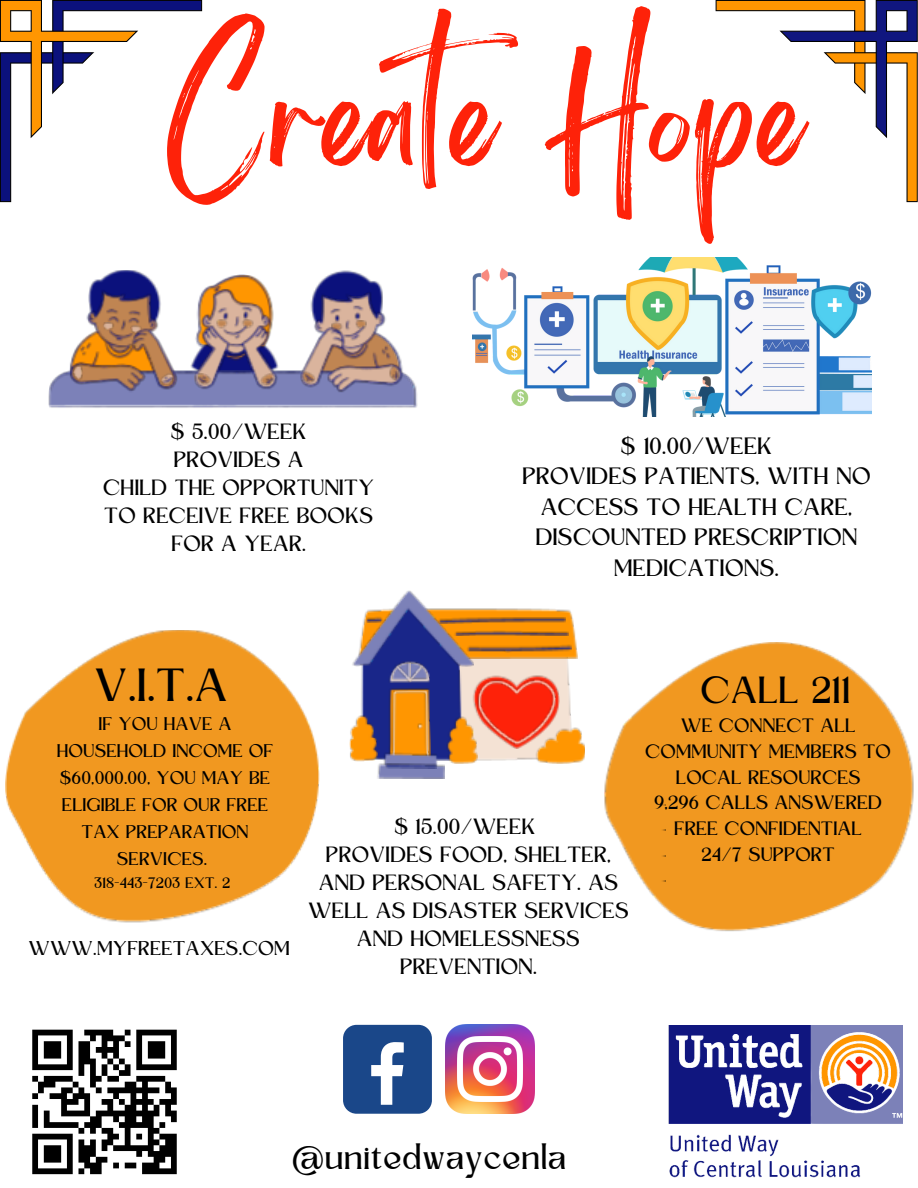
<style>
.page{position:relative;width:918px;height:1188px;background:#fff}
.page>*{position:absolute;margin:0;border:0;box-sizing:border-box;transform-origin:0 0}
.t1{font:118.8px "Brightwall";letter-spacing:.005em;color:#fe2209}
.t2{font:43.35px "Kingred Serif";color:#000}
.t3{font:35.25px "Kingred Serif";color:#000}
.t4{font:34.2px "Kingred Serif";color:#000}
.t5{font:22.05px/30.3px "Kingred Serif";color:#000;text-align:center}
.t6{font:20.55px/28.2px "Kingred Serif";color:#000;text-align:center}
.t7{font:18.6px "Kingred Serif";color:#000}
.t8{font:18px/25.8px "Kingred Serif";color:#000;text-align:center}
.t9{font:17.1px/27px "Kingred Serif";color:#000;text-align:center}
.t10{font:14.1px "Kingred Serif";color:#000}
</style>
<div class="page">
<img style="left:107px;top:270px;width:255px;height:4px">
<img style="left:50px;top:274px;width:367px;height:134px">
<img style="left:472px;top:258px;width:400px;height:158px">
<div style="left:360px;top:666px;width:96px;height:94px;background:#192689"></div>
<img style="left:456px;top:658px;width:116px;height:102px">
<img style="left:474px;top:609px;width:104px;height:49px">
<img style="left:352px;top:591px;width:122px;height:75px">
<img style="left:472px;top:675px;width:87px;height:73px">
<img style="left:438px;top:618px;width:127px;height:6px">
<img style="left:364px;top:616px;width:18px;height:6px">
<img style="left:453px;top:630px;width:116px;height:6px">
<img style="left:467px;top:645px;width:104px;height:8px">
<img style="left:387px;top:688px;width:44px;height:65px">
<img style="left:390px;top:690px;width:39px;height:63px">
<img style="left:388px;top:660px;width:42px;height:23px">
<img style="left:392px;top:663px;width:36px;height:18px">
<img style="left:406px;top:662px;width:5px;height:3px">
<img style="left:411px;top:665px;width:12px;height:18px">
<img style="left:395px;top:665px;width:16px;height:18px">
<svg style="left:417px;top:723px;width:6px;height:6px"></svg>
<img style="left:350px;top:716px;width:28px;height:46px">
<img style="left:447px;top:717px;width:30px;height:46px">
<img style="left:382px;top:753px;width:56px;height:11px">
<img style="left:377px;top:764px;width:67px;height:14px">
<img style="left:386px;top:764px;width:50px;height:4px">
<img style="left:477px;top:678px;width:80px;height:66px">
<img style="left:536px;top:728px;width:49px;height:36px">
<img style="left:668px;top:1026px;width:235px;height:152px">
<img style="left:6px;top:630px;width:314px;height:292px">
<svg style="left:0;top:0;width:202px;height:202px"></svg>
<img style="left:604px;top:642px;width:310px;height:289px">
<svg style="left:716px;top:0;width:202px;height:202px"></svg>
<div style="left:32px;top:1030px;width:41px;height:5px;background:#000"></div>
<div style="left:84px;top:1030px;width:29px;height:5px;background:#000"></div>
<div style="left:136px;top:1030px;width:41px;height:5px;background:#000"></div>
<svg style="left:90px;top:1035px;width:6px;height:6px"></svg>
<div style="left:44px;top:1041px;width:17px;height:6px;background:#000"></div>
<div style="left:79px;top:1041px;width:11px;height:6px;background:#000"></div>
<div style="left:148px;top:1041px;width:17px;height:6px;background:#000"></div>
<div style="left:44px;top:1047px;width:17px;height:6px;background:#000"></div>
<div style="left:79px;top:1047px;width:11px;height:6px;background:#000"></div>
<div style="left:96px;top:1047px;width:23px;height:6px;background:#000"></div>
<div style="left:148px;top:1047px;width:17px;height:6px;background:#000"></div>
<div style="left:44px;top:1053px;width:17px;height:6px;background:#000"></div>
<div style="left:79px;top:1053px;width:11px;height:6px;background:#000"></div>
<div style="left:148px;top:1053px;width:17px;height:6px;background:#000"></div>
<svg style="left:32px;top:1035px;width:6px;height:29px"></svg>
<svg style="left:67px;top:1035px;width:6px;height:29px"></svg>
<div style="left:79px;top:1059px;width:17px;height:5px;background:#000"></div>
<svg style="left:171px;top:1035px;width:6px;height:29px"></svg>
<div style="left:32px;top:1064px;width:41px;height:6px;background:#000"></div>
<div style="left:136px;top:1064px;width:41px;height:6px;background:#000"></div>
<svg style="left:79px;top:1064px;width:5px;height:12px"></svg>
<svg style="left:90px;top:1064px;width:6px;height:12px"></svg>
<svg style="left:102px;top:1030px;width:40px;height:46px"></svg>
<div style="left:119px;top:1070px;width:12px;height:6px;background:#000"></div>
<div style="left:44px;top:1076px;width:29px;height:6px;background:#000"></div>
<div style="left:90px;top:1076px;width:12px;height:6px;background:#000"></div>
<div style="left:107px;top:1076px;width:12px;height:6px;background:#000"></div>
<div style="left:136px;top:1076px;width:29px;height:6px;background:#000"></div>
<div style="left:38px;top:1082px;width:17px;height:5px;background:#000"></div>
<div style="left:125px;top:1082px;width:11px;height:5px;background:#000"></div>
<svg style="left:142px;top:1082px;width:6px;height:5px"></svg>
<svg style="left:165px;top:1082px;width:6px;height:5px"></svg>
<div style="left:61px;top:1087px;width:12px;height:6px;background:#000"></div>
<div style="left:107px;top:1087px;width:52px;height:6px;background:#000"></div>
<div style="left:165px;top:1087px;width:12px;height:6px;background:#000"></div>
<svg style="left:32px;top:1076px;width:12px;height:23px"></svg>
<div style="left:50px;top:1093px;width:17px;height:6px;background:#000"></div>
<svg style="left:131px;top:1093px;width:5px;height:6px"></svg>
<svg style="left:142px;top:1093px;width:6px;height:6px"></svg>
<svg style="left:171px;top:1093px;width:6px;height:6px"></svg>
<div style="left:61px;top:1099px;width:18px;height:6px;background:#000"></div>
<div style="left:131px;top:1099px;width:23px;height:6px;background:#000"></div>
<div style="left:159px;top:1099px;width:18px;height:6px;background:#000"></div>
<svg style="left:61px;top:1105px;width:6px;height:6px"></svg>
<div style="left:125px;top:1105px;width:11px;height:6px;background:#000"></div>
<svg style="left:142px;top:1105px;width:6px;height:6px"></svg>
<div style="left:61px;top:1111px;width:29px;height:5px;background:#000"></div>
<div style="left:96px;top:1111px;width:63px;height:5px;background:#000"></div>
<svg style="left:44px;top:1111px;width:6px;height:11px"></svg>
<svg style="left:73px;top:1082px;width:52px;height:40px"></svg>
<div style="left:125px;top:1116px;width:11px;height:6px;background:#000"></div>
<div style="left:142px;top:1116px;width:12px;height:6px;background:#000"></div>
<svg style="left:32px;top:1105px;width:6px;height:23px"></svg>
<div style="left:44px;top:1122px;width:35px;height:6px;background:#000"></div>
<div style="left:84px;top:1122px;width:18px;height:6px;background:#000"></div>
<div style="left:119px;top:1122px;width:35px;height:6px;background:#000"></div>
<svg style="left:154px;top:1105px;width:23px;height:23px"></svg>
<div style="left:102px;top:1128px;width:11px;height:6px;background:#000"></div>
<div style="left:148px;top:1128px;width:11px;height:6px;background:#000"></div>
<div style="left:32px;top:1134px;width:41px;height:5px;background:#000"></div>
<div style="left:107px;top:1134px;width:12px;height:5px;background:#000"></div>
<svg style="left:148px;top:1134px;width:6px;height:5px"></svg>
<div style="left:159px;top:1134px;width:18px;height:5px;background:#000"></div>
<svg style="left:79px;top:1128px;width:5px;height:17px"></svg>
<svg style="left:90px;top:1128px;width:6px;height:17px"></svg>
<div style="left:102px;top:1139px;width:11px;height:6px;background:#000"></div>
<svg style="left:125px;top:1128px;width:17px;height:17px"></svg>
<div style="left:148px;top:1139px;width:11px;height:6px;background:#000"></div>
<div style="left:165px;top:1139px;width:12px;height:6px;background:#000"></div>
<div style="left:44px;top:1145px;width:17px;height:6px;background:#000"></div>
<div style="left:79px;top:1145px;width:17px;height:6px;background:#000"></div>
<svg style="left:102px;top:1145px;width:5px;height:6px"></svg>
<div style="left:113px;top:1145px;width:41px;height:6px;background:#000"></div>
<div style="left:159px;top:1145px;width:18px;height:6px;background:#000"></div>
<div style="left:44px;top:1151px;width:17px;height:6px;background:#000"></div>
<div style="left:79px;top:1151px;width:17px;height:6px;background:#000"></div>
<svg style="left:136px;top:1151px;width:6px;height:6px"></svg>
<div style="left:148px;top:1151px;width:29px;height:6px;background:#000"></div>
<div style="left:44px;top:1157px;width:17px;height:6px;background:#000"></div>
<div style="left:79px;top:1157px;width:11px;height:6px;background:#000"></div>
<div style="left:96px;top:1157px;width:11px;height:6px;background:#000"></div>
<div style="left:154px;top:1157px;width:11px;height:6px;background:#000"></div>
<svg style="left:32px;top:1139px;width:6px;height:29px"></svg>
<svg style="left:67px;top:1139px;width:6px;height:29px"></svg>
<div style="left:84px;top:1163px;width:18px;height:5px;background:#000"></div>
<svg style="left:113px;top:1163px;width:6px;height:5px"></svg>
<div style="left:125px;top:1163px;width:11px;height:5px;background:#000"></div>
<div style="left:142px;top:1163px;width:17px;height:5px;background:#000"></div>
<svg style="left:171px;top:1157px;width:6px;height:11px"></svg>
<div style="left:32px;top:1168px;width:41px;height:6px;background:#000"></div>
<svg style="left:79px;top:1168px;width:5px;height:6px"></svg>
<div style="left:90px;top:1168px;width:12px;height:6px;background:#000"></div>
<div style="left:142px;top:1168px;width:35px;height:6px;background:#000"></div>
<div style="left:343px;top:1025px;width:89px;height:89px;background:#1a4789;border-radius:14px"></div>
<svg style="left:371px;top:1042px;width:33px;height:63px"></svg>
<img style="left:446px;top:1025px;width:88px;height:89px">
<p class="t1" style="left:166px;top:76px;width:639px">Create Hope</p>
<p class="t6" style="left:172px;top:420px;width:137px">$ 5.00/WEEK</p>
<p class="t6" style="left:174px;top:448px;width:132px">PROVIDES A</p>
<p class="t6" style="left:104px;top:476px;width:273px">CHILD THE OPPORTUNITY<br>TO RECEIVE FREE BOOKS<br>FOR A YEAR.</p>
<p class="t5" style="left:622px;top:433px;width:153px">$ 10.00/WEEK</p>
<p class="t5" style="left:523px;top:464px;width:350px">PROVIDES PATIENTS, WITH NO<br>ACCESS TO HEALTH CARE,<br>DISCOUNTED PRESCRIPTION<br>MEDICATIONS.</p>
<p class="t2" style="left:96px;top:669px;width:135px">V.I.T.A</p>
<p class="t3" style="left:702px;top:676px;width:152px">CALL 211</p>
<p class="t9" style="left:57px;top:713px;width:218px">IF YOU HAVE A<br>HOUSEHOLD INCOME OF $60,000.00, YOU MAY BE<br>ELIGIBLE FOR OUR FREE<br>TAX PREPARATION<br>SERVICES.</p>
<p class="t10" style="left:95px;top:877px;width:137px">318-443-7203 EXT. 2</p>
<p class="t8" style="left:646px;top:714px;width:247px">WE CONNECT ALL<br>COMMUNITY MEMBERS TO<br>LOCAL RESOURCES</p>
<p class="t8" style="left:655px;top:792px;width:230px">9,296 CALLS ANSWERED</p>
<p class="t8" style="left:675px;top:818px;width:190px">FREE CONFIDENTIAL</p>
<p class="t8" style="left:702px;top:844px;width:135px">24/7 SUPPORT</p>
<p class="t6" style="left:395px;top:814px;width:143px">$ 15.00/WEEK</p>
<p class="t6" style="left:309px;top:842px;width:323px">PROVIDES FOOD, SHELTER,<br>AND PERSONAL SAFETY. AS<br>WELL AS DISASTER SERVICES<br>AND HOMELESSNESS<br>PREVENTION.</p>
<p class="t7" style="left:29px;top:941px;width:263px">WWW.MYFREETAXES.COM</p>
<p class="t4" style="left:293px;top:1143px;width:276px">@unitedwaycenla</p>
</div>
